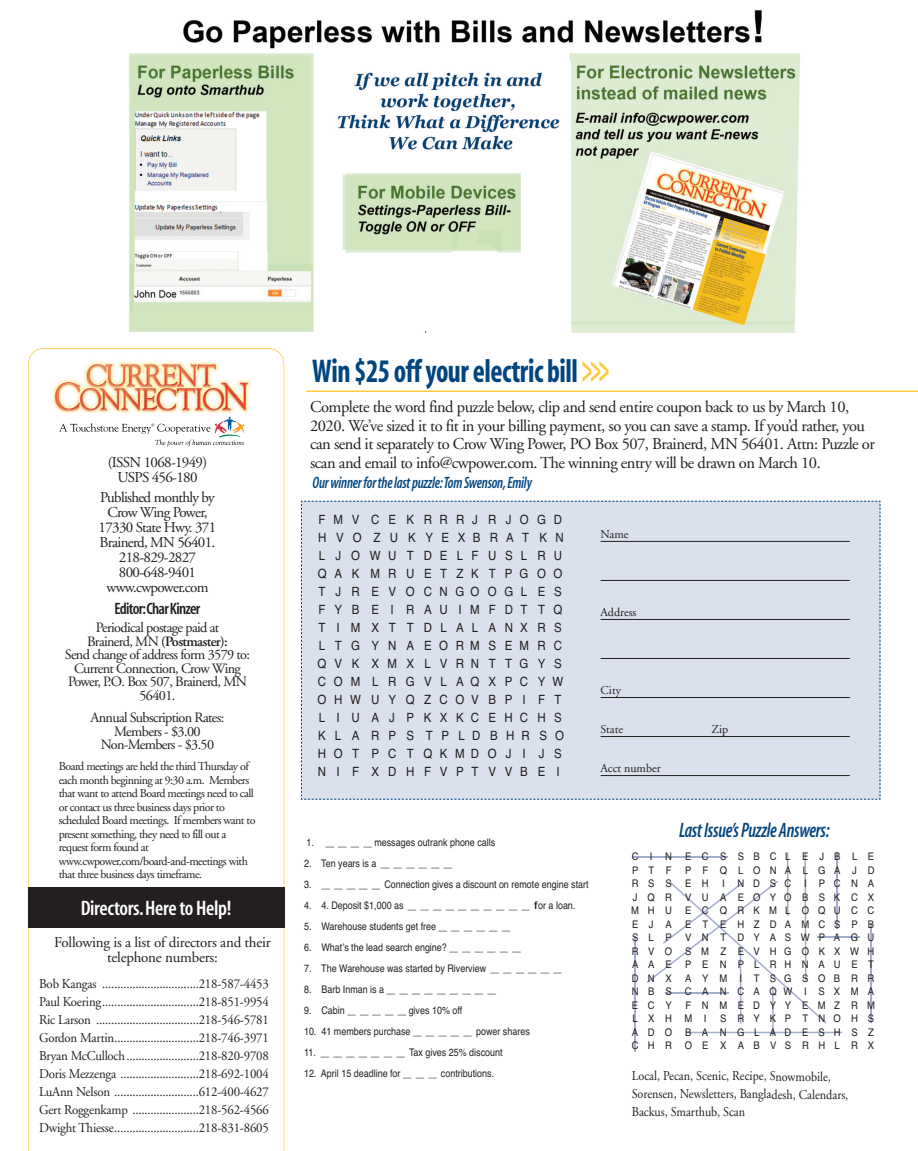
<style>
.page{position:relative;width:918px;height:1151px;background:#fff}
.page>*{position:absolute;margin:0;border:0;box-sizing:border-box;transform-origin:0 0}
.t1{font:700 condensed 33px "Myriad";letter-spacing:-.015em;color:#01457f;scale:.87 1}
.t2{font:italic 600 condensed 21px "Myriad";letter-spacing:-.015em;color:#01457f;scale:.87 1}
.t3{font:600 condensed 21px "Myriad";color:#fff}
.t4{font:16.5px/18.5px "Adobe Garamond";letter-spacing:-.03em;color:#231f20}
.t5{font:italic 600 condensed 16.5px "Myriad";letter-spacing:-.015em;color:#01457f;scale:.87 1}
.t6{font:600 condensed 16.5px "Myriad";letter-spacing:-.045em;color:#231f20}
.t7{font:15px/15px "Adobe Garamond";letter-spacing:-.045em;color:#231f20;text-align:center}
.t8{font:15px/15px "Adobe Garamond";letter-spacing:-.015em;color:#231f20;text-align:center}
.t9{font:14.25px/13.5px "Adobe Garamond";letter-spacing:-.045em;color:#231f20;text-align:center}
.t10{font:13.5px/18px "Adobe Garamond";letter-spacing:-.005em;color:#231f20;text-align:justify;scale:.95 1}
.t11{font:13.5px/18px "Adobe Garamond";letter-spacing:-.005em;color:#231f20;scale:.9 1}
.t12{font:12.75px/18px "Helvetica";letter-spacing:.765em;color:#231f20;scale:.9 1}
.t13{font:12px/13.5px "Adobe Garamond";letter-spacing:-.045em;color:#231f20}
.t14{font:12px "Adobe Garamond";color:#231f20}
.t15{font:10.5px "Helvetica";color:#231f20;scale:.85 1}
.t16{font:10.5px/13.5px "Helvetica";color:#231f20;text-align:justify;scale:.9 1}
.t17{font:10.5px "Helvetica";letter-spacing:1.07em;color:#231f20;scale:.9 1}
.t18{font:10.5px "Helvetica";letter-spacing:1em;color:#231f20;scale:.9 1}
.t19{font:10.5px/13.5px "Helvetica";letter-spacing:1.065em;color:#231f20;scale:.9 1}
.t20{font:10.5px "Helvetica";letter-spacing:1.09em;color:#231f20;scale:.9 1}
.t21{font:10.5px "Helvetica";letter-spacing:1.04em;color:#231f20;scale:.9 1}
.t22{font:10.5px "Helvetica";letter-spacing:.985em;color:#231f20;scale:.9 1}
.t23{font:10.5px "Helvetica";letter-spacing:1.1em;color:#231f20;scale:.9 1}
.t24{font:10.5px "Helvetica";letter-spacing:1.095em;color:#231f20;scale:.9 1}
.s1{font-weight:600}
.s2{font-size:39px;color:#ffc938}
</style>
<div class="page">
<div style="left:301px;top:500px;width:580px;height:299px;background:#dbe1ec"></div>
<hr style="left:306px;top:390px;width:612px;height:2px;background:#ffc938">
<hr style="left:601px;top:541px;width:249px;height:1px;background:#231f20">
<hr style="left:601px;top:580px;width:249px;height:1px;background:#231f20">
<hr style="left:601px;top:619px;width:249px;height:1px;background:#231f20">
<hr style="left:601px;top:658px;width:249px;height:1px;background:#231f20">
<hr style="left:601px;top:697px;width:249px;height:1px;background:#231f20">
<hr style="left:601px;top:736px;width:249px;height:1px;background:#231f20">
<hr style="left:601px;top:775px;width:249px;height:1px;background:#231f20">
<hr style="left:774px;top:1031px;width:68px;height:2px;background:#a2aecd">
<hr style="left:686px;top:1031px;width:86px;height:2px;background:#a2aecd">
<hr style="left:870px;top:923px;width:1px;height:99px;background:#a2aecd">
<svg style="left:28px;top:348px;width:256px;height:802px"></svg>
<div style="left:28px;top:887px;width:256px;height:40px;background:#231f20"></div>
<img style="left:46px;top:358px;width:213px;height:62px">
<div style="left:48px;top:415px;width:212px;height:36px;background:#fff"></div>
<svg style="left:59px;top:416px;width:186px;height:30px"></svg>
<hr style="left:634px;top:936px;width:2px;height:116px;background:#a2aecd">
<hr style="left:836px;top:852px;width:2px;height:76px;background:#a2aecd">
<hr style="left:787px;top:852px;width:2px;height:63px;background:#a2aecd">
<hr style="left:772px;top:985px;width:2px;height:46px;background:#a2aecd">
<hr style="left:632px;top:856px;width:96px;height:1px;background:#a2aecd">
<img style="left:129px;top:10px;width:671px;height:322px">
<hr style="left:817px;top:936px;width:43px;height:1px;background:#a2aecd">
<svg style="left:647px;top:853px;width:180px;height:170px"></svg>
<p class="t7" style="left:108px;top:455px;width:101px">(ISSN 1068-1949)<br>USPS 456-180</p>
<p class="t7" style="left:99px;top:489px;width:119px">Published monthly by<br>Crow Wing Power,<br>17330 State Hwy. 371<br>Brainerd, MN 56401.<br>218-829-2827<br>800-648-9401 www.cwpower.com</p>
<p class="t6" style="left:115px;top:600px;width:87px">Editor:CharKinzer</p>
<p class="t9" style="left:65px;top:621px;width:187px">Periodical postage paid at<br>Brainerd, MN <span class="s1">(Postmaster):<br></span>Send change of address form 3579 to:<br>Current Connection, Crow Wing<br>Power, P.O. Box 507, Brainerd, MN<br>56401.</p>
<p class="t9" style="left:91px;top:711px;width:135px">Annual Subscription Rates:<br>Members - $3.00<br>Non-Members - $3.50</p>
<p class="t13" style="left:59px;top:759px;width:198px">Board meetings are held the third Thursday of each month beginning at 9:30 a.m. Members that want to attend Board meetings need to call or contact us three business days prior to scheduled Board meetings. If members want to present something, they need to fill out a request form found at www.cwpower.com/board-and-meetings with that three business days timeframe.</p>
<p class="t3" style="left:81px;top:897px;width:152px">Directors.Hereto Help!</p>
<p class="t8" style="left:54px;top:935px;width:218px">Following is a list of directors and their telephone numbers:</p>
<p class="t10" style="left:39px;top:974px;width:243px">Bob Kangas ................................218-587-4453<br>Paul Koering................................218-851-9954<br>Ric Larson ..................................218-546-5781<br>Gordon Martin............................218-746-3971<br>Bryan McCulloch........................218-820-9708<br>Doris Mezzenga ..........................218-692-1004<br>LuAnn Nelson ............................612-400-4627<br>Gert Roggenkamp ......................218-562-4566<br>Dwight Thiesse............................218-831-8605</p>
<p class="t1" style="left:312px;top:354px;width:343px">Win $25 offyour electric bill<span class="s2">&gt;&gt;&gt;</span></p>
<p class="t4" style="left:310px;top:398px;width:566px">Complete the word find puzzle below, clip and send entire coupon back to us by March 10, 2020. We’ve sized it to fit in your billing payment, so you can save a stamp. If you’d rather, you can send it separately to Crow Wing Power, PO Box 507, Brainerd, MN 56401. Attn: Puzzle or scan and email to info@cwpower.com. The winning entry will be drawn on March 10.</p>
<p class="t5" style="left:313px;top:474px;width:253px">Ourwinnerforthelast puzzle:TomSwenson,Emily</p>
<p class="t12" style="left:318px;top:511px;width:275px">FMV CE KRRRJ RJOGD<br>HVO ZUKYEXBRATKN<br>LJOWUTDELFUSLRU<br>QAK MRUETZK TPGOO<br>TJ R EVOCNGOOGL ES<br>FYB E I RAU IMFDTTQ<br>T I M XT TDLALANXRS<br>LTG YN AEORMSEMRC<br>QVK XMX LVRNTTGYS<br>COM LRGVLAQXPCYW<br>OHWUYQZCOVBPI FT<br>L I U AJ PKXKCEHCHS<br>KLA RPS TPLDBHRSO<br>HOT PCTQKMDOJ I JS<br>NI F XDHFVPTVVBEI</p>
<p class="t13" style="left:601px;top:527px;width:30px">Name</p>
<p class="t13" style="left:601px;top:605px;width:37px">Address</p>
<p class="t13" style="left:601px;top:683px;width:22px">City</p>
<p class="t13" style="left:601px;top:722px;width:24px">State</p>
<p class="t13" style="left:712px;top:722px;width:18px">Zip</p>
<p class="t14" style="left:601px;top:761px;width:62px">Acct number</p>
<p class="t15" style="left:307px;top:834px;width:224px">1. _ _ _ _ messages outrank phone calls</p>
<p class="t15" style="left:304px;top:855px;width:176px">2. Tenyearsisa ______</p>
<p class="t15" style="left:304px;top:876px;width:336px">3. _ _ _ _ _ Connection gives a discount on remote engine start</p>
<p class="t15" style="left:304px;top:897px;width:321px">4. 4. Deposit $1,000 as _ _ _ _ _ _ _ _ _ _ for a loan.</p>
<p class="t15" style="left:304px;top:918px;width:244px">5. Warehouse students get free _ _ _ _ _ _</p>
<p class="t15" style="left:304px;top:939px;width:257px">6. What’s the lead search engine? _ _ _ _ _ _</p>
<p class="t15" style="left:304px;top:960px;width:305px">7. The Warehouse was started by Riverview _ _ _ _ _ _</p>
<p class="t15" style="left:304px;top:981px;width:227px">8. BarbInmanisa_________</p>
<p class="t15" style="left:304px;top:1002px;width:188px">9. Cabin _ _ _ _ _ gives 10% off</p>
<p class="t15" style="left:304px;top:1023px;width:267px">10. 41 members purchase _ _ _ _ _ power shares</p>
<p class="t15" style="left:304px;top:1044px;width:235px">11. _ _ _ _ _ _ _ Tax gives 25% discount</p>
<p class="t15" style="left:304px;top:1065px;width:225px">12. April 15 deadline for _ _ _ contributions.</p>
<p class="t2" style="left:679px;top:819px;width:175px">LastIssue’s Puzzle Answers:</p>
<p class="t16" style="left:632px;top:850px;width:46px">CIN</p>
<p class="t20" style="left:685px;top:848px;width:212px">ECSSBCL EJB LE</p>
<p class="t16" style="left:632px;top:863px;width:45px">PTF</p>
<p class="t17" style="left:685px;top:861px;width:212px">PFQLONA LGA JD</p>
<p class="t16" style="left:632px;top:877px;width:46px">RSS</p>
<p class="t16" style="left:685px;top:877px;width:28px">E H</p>
<p class="t18" style="left:722px;top:875px;width:171px">I NDSC I PCNA</p>
<p class="t16" style="left:633px;top:890px;width:45px">JQR</p>
<p class="t21" style="left:685px;top:888px;width:211px">VU A EOYOBSKCX</p>
<p class="t16" style="left:631px;top:904px;width:47px">MHU</p>
<p class="t22" style="left:685px;top:902px;width:212px">EC QRKML OQU CC</p>
<p class="t16" style="left:632px;top:917px;width:46px">EJA</p>
<p class="t17" style="left:685px;top:915px;width:212px">ET EHZDAMCS PB</p>
<p class="t16" style="left:632px;top:931px;width:46px">SLP</p>
<p class="t16" style="left:632px;top:931px;width:271px;text-indent:53px">VN T DYASWPAGU RVO SM Z EVHGOKXWH AAE</p>
<p class="t23" style="left:685px;top:956px;width:211px">PE NPLRHNAUET</p>
<p class="t16" style="left:632px;top:971px;width:46px">DNX</p>
<p class="t24" style="left:685px;top:969px;width:212px">AYM I TSGSOBRR</p>
<p class="t16" style="left:632px;top:985px;width:46px">NBS</p>
<p class="t18" style="left:685px;top:983px;width:212px">CA NCAQW I SXMA</p>
<p class="t16" style="left:632px;top:998px;width:46px">ECY</p>
<p class="t19" style="left:632px;top:998px;width:271px;text-indent:53px">FNMEDYY EMZ RM<br>LXH MI</p>
<p class="t16" style="left:632px;top:1012px;width:271px;text-indent:88px">SRYKP TNOHS ADO BA NGLADESHSZ CHR OE X ABVSRHL RX</p>
<p class="t11" style="left:632px;top:1067px;width:242px">Local, Pecan, Scenic, Recipe, Snowmobile,<br>Sorensen, Newsletters, Bangladesh, Calendars,<br>Backus, Smarthub, Scan</p>
</div>
